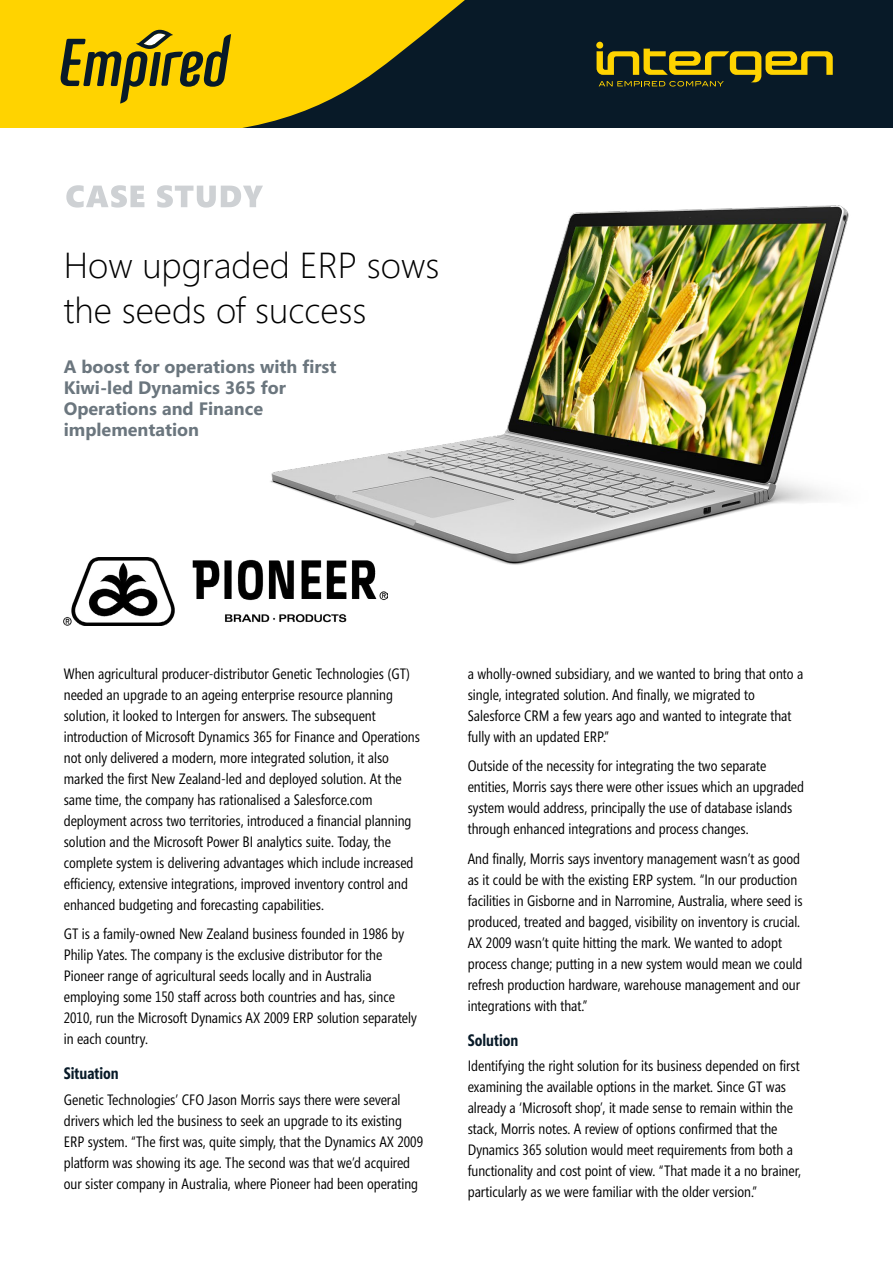
<style>
.page{position:relative;width:893px;height:1263px;background:#fff}
.page>*{position:absolute;margin:0;border:0;box-sizing:border-box;transform-origin:0 0}
.t1{font:300 36px/45px "Segoe";color:#000}
.t2{font:700 18px/21px "Segoe";color:#6b767e}
.t3{font:700 16.5px "Segoe Condensed";color:#081a28}
.t4{font:15px/21px "Segoe Condensed";color:#000}
</style>
<div class="page">
<div style="left:0;top:0;width:893px;height:128px;background:#081a28"></div>
<svg style="left:0;top:0;width:465px;height:128px;fill:#ffd300"></svg>
<svg style="left:60px;top:29px;width:171px;height:75px"></svg>
<div style="left:596px;top:42px;width:7px;height:7px;background:#ffd300;border-radius:50%"></div>
<svg style="left:597px;top:49px;width:236px;height:38px"></svg>
<img style="left:270px;top:205px;width:579px;height:360px">
<svg style="left:66px;top:185px;width:197px;height:23px"></svg>
<img style="left:64px;top:557px;width:324px;height:68px">
<h1 class="t1" style="left:64px;top:242px;width:377px">How upgraded ERP sows the seeds of success</h1>
<p class="t2" style="left:64px;top:355px;width:274px">A boost for operations with first<br>Kiwi-led Dynamics 365 for<br>Operations and Finance implementation</p>
<p class="t4" style="left:64px;top:663px;width:358px">When agricultural producer-distributor Genetic Technologies (GT) needed an upgrade to an ageing enterprise resource planning solution, it looked to Intergen for answers. The subsequent introduction of Microsoft Dynamics 365 for Finance and Operations not only delivered a modern, more integrated solution, it also marked the first New Zealand-led and deployed solution. At the same time, the company has rationalised a Salesforce.com deployment across two territories, introduced a financial planning solution and the Microsoft Power BI analytics suite. Today, the complete system is delivering advantages which include increased efficiency, extensive integrations, improved inventory control and enhanced budgeting and forecasting capabilities.</p>
<p class="t4" style="left:64px;top:924px;width:355px">GT is a family-owned New Zealand business founded in 1986 by Philip Yates. The company is the exclusive distributor for the Pioneer range of agricultural seeds locally and in Australia employing some 150 staff across both countries and has, since 2010, run the Microsoft Dynamics AX 2009 ERP solution separately in each country.</p>
<p class="t3" style="left:64px;top:1063px;width:57px">Situation</p>
<p class="t4" style="left:64px;top:1089px;width:361px">Genetic Technologies’ CFO Jason Morris says there were several drivers which led the business to seek an upgrade to its existing ERP system. “The first was, quite simply, that the Dynamics AX 2009 platform was showing its age. The second was that we’d acquired our sister company in Australia, where Pioneer had been operating</p>
<p class="t4" style="left:468px;top:663px;width:337px">a wholly-owned subsidiary, and we wanted to bring that onto a single, integrated solution. And finally, we migrated to Salesforce CRM a few years ago and wanted to integrate that fully with an updated ERP.”</p>
<p class="t4" style="left:468px;top:756px;width:338px">Outside of the necessity for integrating the two separate entities, Morris says there were other issues which an upgraded system would address, principally the use of database islands through enhanced integrations and process changes.</p>
<p class="t4" style="left:468px;top:848px;width:336px">And finally, Morris says inventory management wasn’t as good as it could be with the existing ERP system. “In our production facilities in Gisborne and in Narromine, Australia, where seed is produced, treated and bagged, visibility on inventory is crucial.<br>AX 2009 wasn’t quite hitting the mark. We wanted to adopt process change; putting in a new system would mean we could refresh production hardware, warehouse management and our integrations with that.”</p>
<p class="t3" style="left:468px;top:1030px;width:52px">Solution</p>
<p class="t4" style="left:468px;top:1055px;width:335px">Identifying the right solution for its business depended on first examining the available options in the market. Since GT was already a ‘Microsoft shop’, it made sense to remain within the stack, Morris notes. A review of options confirmed that the Dynamics 365 solution would meet requirements from both a functionality and cost point of view. “That made it a no brainer, particularly as we were familiar with the older version.”</p>
</div>
